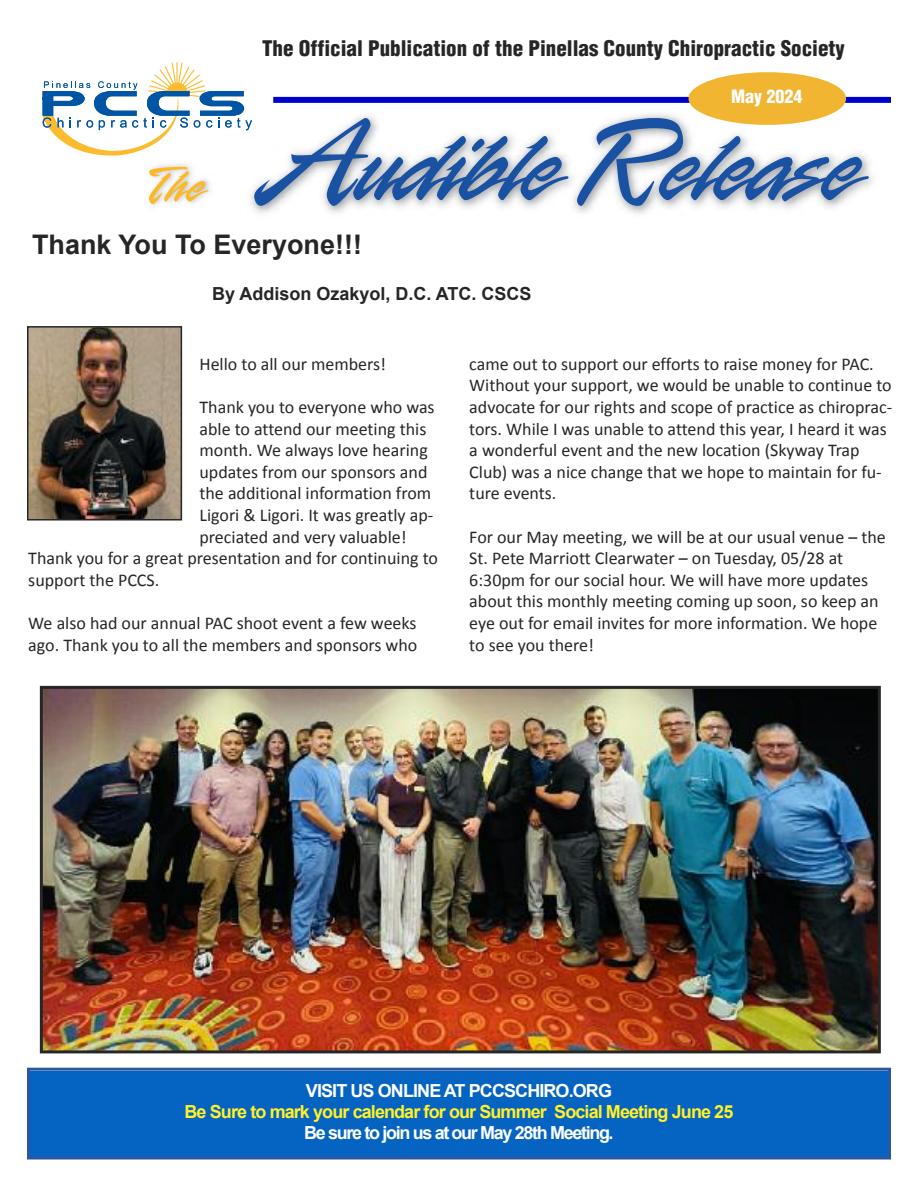
<style>
.page{position:relative;width:918px;height:1188px;background:#fff}
.page>*{position:absolute;margin:0;border:0;box-sizing:border-box;transform-origin:0 0}
.t1{font:700 27px "Arial";color:#272627}
.t2{font:900 condensed 21px "Helvetica";color:#272627}
.t3{font:18px/21.6px "Calibri";color:#272627}
.t4{font:700 18px "Arial";letter-spacing:-.05em;color:#fff12a}
.t5{font:700 18px "Arial";letter-spacing:-.075em;color:#fff}
.t6{font:700 18px "Arial";color:#272627}
.t7{font:700 18px "Arial";letter-spacing:-.05em;color:#fff}
.t8{font:900 condensed 18px "Helvetica";color:#fff}
</style>
<div class="page">
<svg style="left:577px;top:118px;width:292px;height:88px"></svg>
<div style="left:273px;top:97px;width:618px;height:6px;background:#00c"></div>
<div style="left:688px;top:72px;width:158px;height:53px;background:#f2b531;border-radius:50%"></div>
<svg style="left:43px;top:62px;width:525px;height:144px"></svg>
<div style="left:30px;top:1071px;width:858px;height:85px;background:#0563c1"></div>
<div style="left:27px;top:1068px;width:864px;height:91px;border:3px solid #2b56a1"></div>
<img style="left:30px;top:329px;width:149px;height:189px">
<div style="left:27px;top:326px;width:155px;height:195px;border:2px solid #272627"></div>
<img style="left:44px;top:690px;width:833px;height:359px">
<div style="left:40px;top:686px;width:841px;height:367px;border:3px solid #272627"></div>
<p class="t2" style="left:262px;top:37px;width:584px">The Official Publication of the Pinellas County Chiropractic Society</p>
<h1 class="t1" style="left:32px;top:229px;width:332px">Thank You To Everyone!!!</h1>
<p class="t6" style="left:212px;top:283px;width:321px">By Addison Ozakyol, D.C. ATC. CSCS</p>
<p class="t8" style="left:731px;top:86px;width:73px">May 2024</p>
<p class="t3" style="left:199px;top:353px;width:188px">Hello to all our members!</p>
<p class="t3" style="left:199px;top:396px;width:237px">Thank you to everyone who was</p>
<p class="t3" style="left:199px;top:418px;width:228px">able to attend our meeting this</p>
<p class="t3" style="left:199px;top:439px;width:230px">month. We always love hearing</p>
<p class="t3" style="left:199px;top:461px;width:230px">updates from our sponsors and</p>
<p class="t3" style="left:199px;top:482px;width:233px">the additional information from</p>
<p class="t3" style="left:199px;top:504px;width:235px">Ligori &amp; Ligori. It was greatly ap-</p>
<p class="t3" style="left:199px;top:526px;width:209px">preciated and very valuable!</p>
<p class="t3" style="left:28px;top:547px;width:411px">Thank you for a great presentation and for continuing to</p>
<p class="t3" style="left:28px;top:569px;width:133px">support the PCCS.</p>
<p class="t3" style="left:28px;top:612px;width:391px">We also had our annual PAC shoot event a few weeks ago. Thank you to all the members and sponsors who</p>
<p class="t3" style="left:469px;top:353px;width:424px">came out to support our efforts to raise money for PAC.<br>Without your support, we would be unable to continue to advocate for our rights and scope of practice as chiroprac&shy;tors. While I was unable to attend this year, I heard it was a wonderful event and the new location (Skyway Trap Club) was a nice change that we hope to maintain for fu&shy;ture events.</p>
<p class="t3" style="left:469px;top:526px;width:418px">For our May meeting, we will be at our usual venue – the St. Pete Marriott Clearwater – on Tuesday, 05/28 at 6:30pm for our social hour. We will have more updates about this monthly meeting coming up soon, so keep an eye out for email invites for more information. We hope to see you there!</p>
<p class="t7" style="left:306px;top:1081px;width:308px">VISIT US ONLINE AT PCCSCHIRO.ORG</p>
<p class="t4" style="left:185px;top:1102px;width:550px">Be Sure to mark your calendar for our Summer Social Meeting June 25</p>
<p class="t5" style="left:304px;top:1123px;width:311px">Be sure to join us at our May 28th Meeting.</p>
</div>
